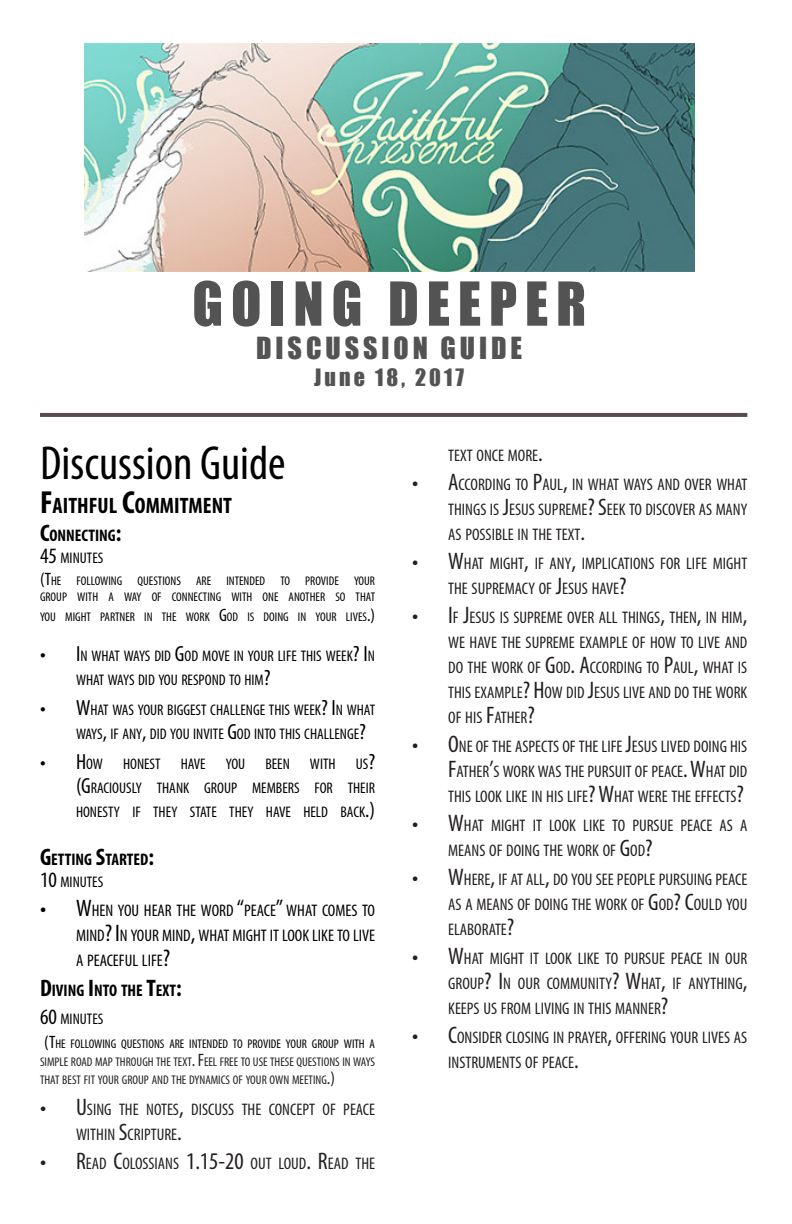
<style>
.page{position:relative;width:792px;height:1224px;background:#fff}
.page>*{position:absolute;margin:0;border:0;box-sizing:border-box;transform-origin:0 0}
.t1{font:56px "Impact";letter-spacing:.14em;color:#545353}
.t2{font:condensed 48px "Myriad Pro";color:#000}
.t3{font:28px "Impact";letter-spacing:.14em;color:#545353}
.t4{font:700 condensed 22.4px "Myriad Pro";color:#000}
.t5{font:22px "Impact";letter-spacing:.14em;color:#545353}
.t6{font:condensed 22px "Myriad Pro";color:#000}
.t7{font:condensed 16.8px/25px "Myriad Pro";color:#231f20;text-align:justify}
.t8{font:condensed 16.8px/25px "Myriad Pro";color:#000;text-align:justify}
.t9{font:700 condensed 16.8px "Myriad Pro";color:#000}
.t10{font:condensed 15.4px/24px "Myriad Pro";color:#000}
.t11{font:condensed 12.6px/18px "Myriad Pro";color:#231f20;text-align:justify}
.t12{font:condensed 12.6px/16px "Myriad Pro";color:#000}
.s1{font-size:32px}
.s2{font-size:24px}
.s3{font-size:22px}
.s4{font-size:18px}
.s5{font-size:15.4px}
.s6{font-size:18px;color:#000}
.s7{color:#000}
</style>
<div class="page">
<hr style="left:40px;top:413px;width:707px;height:4px;background:#5a4a52">
<img style="left:84px;top:43px;width:610px;height:228px">
<p class="t1" style="left:192px;top:260px;width:395px">GOING DEEPER</p>
<p class="t3" style="left:256px;top:327px;width:267px">DISCUSSION GUIDE</p>
<p class="t5" style="left:314px;top:360px;width:151px">June 18, 2017</p>
<p class="t2" style="left:40px;top:434px;width:247px">Discussion Guide</p>
<p class="t4" style="left:40px;top:491px;width:194px"><span class="s1">F</span>AITHFUL <span class="s1">C</span>OMMITMENT</p>
<p class="t9" style="left:40px;top:525px;width:83px"><span class="s2">C</span>ONNECTING<span class="s2">:</span></p>
<p class="t10" style="left:40px;top:546px;width:65px"><span class="s3">45</span> MINUTES</p>
<p class="t12" style="left:40px;top:573px;width:337px"><span class="s4">(</span><span class="s4">T</span>HE FOLLOWING QUESTIONS ARE INTENDED TO PROVIDE YOUR<br>GROUP WITH A WAY OF CONNECTING WITH ONE ANOTHER SO THAT</p>
<p class="t12" style="left:40px;top:609px;width:337px">YOU MIGHT PARTNER IN THE WORK <span class="s4">G</span>OD IS DOING IN YOUR LIVES<span class="s4">.)</span></p>
<p class="t10" style="left:76px;top:644px;width:301px;text-indent:-36px"><span class="s3">• I</span> N WHAT WAYS DID <span class="s3">G</span>OD MOVE IN YOUR LIFE THIS WEEK<span class="s3">? I</span> N<br>WHAT WAYS DID YOU RESPOND TO HIM<span class="s3">?</span></p>
<p class="t10" style="left:76px;top:698px;width:301px;text-indent:-36px"><span class="s3">• W</span>HAT WAS YOUR BIGGEST CHALLENGE THIS WEEK<span class="s3">? I</span> N WHAT<br>WAYS<span class="s3">,</span> IF ANY<span class="s3">,</span> DID YOU INVITE <span class="s3">G</span>OD INTO THIS CHALLENGE<span class="s3">?</span></p>
<p class="t6" style="left:40px;top:748px;width:64px">• H<span class="s5">OW</span></p>
<p class="t10" style="left:123px;top:752px;width:39px">HONEST</p>
<p class="t10" style="left:181px;top:752px;width:27px">HAVE</p>
<p class="t10" style="left:226px;top:752px;width:21px">YOU</p>
<p class="t10" style="left:265px;top:752px;width:26px">BEEN</p>
<p class="t10" style="left:310px;top:752px;width:27px">WITH</p>
<p class="t10" style="left:76px;top:752px;width:301px;text-align:justify;text-indent:280px">US<span class="s3">? (G</span>RACIOUSLY THANK GROUP MEMBERS FOR THEIR HONESTY IF THEY STATE THEY HAVE HELD BACK<span class="s3">.)</span></p>
<p class="t9" style="left:40px;top:849px;width:116px"><span class="s2">G</span>ETTING <span class="s2">S</span>TARTED<span class="s2">:</span></p>
<p class="t10" style="left:40px;top:870px;width:65px"><span class="s3">10</span> MINUTES</p>
<p class="t8" style="left:76px;top:898px;width:301px;text-indent:-36px"><span class="s2">• W</span>HEN YOU HEAR THE WORD <span class="s2">“</span>PEACE<span class="s2">”</span> WHAT COMES TO MIND<span class="s2">? I</span> N YOUR MIND<span class="s2">,</span> WHAT MIGHT IT LOOK LIKE TO LIVE A PEACEFUL LIFE<span class="s2">?</span></p>
<p class="t9" style="left:40px;top:980px;width:143px"><span class="s2">D</span>IVING <span class="s2">I</span> NTO THE <span class="s2">T</span>EXT<span class="s2">:</span></p>
<p class="t10" style="left:40px;top:1007px;width:65px"><span class="s3">60</span> MINUTES</p>
<p class="t11" style="left:40px;top:1035px;width:337px;text-indent:4px"><span class="s6">(T</span><span class="s7">HE FOLLOWING QUESTIONS ARE INTENDED TO PROVIDE YOUR GROUP WITH A </span>SIMPLE ROAD MAP THROUGH THE TEXT<span class="s4">. F</span>EEL FREE TO USE THESE QUESTIONS IN WAYS THAT BEST FIT YOUR GROUP AND THE DYNAMICS OF YOUR OWN MEETING<span class="s4">.)</span></p>
<p class="t7" style="left:76px;top:1097px;width:301px;text-indent:-36px"><span class="s2">• U</span>SING THE NOTES<span class="s2">,</span> DISCUSS THE CONCEPT OF PEACE<br>WITHIN <span class="s2">S</span>CRIPTURE<span class="s2">.</span></p>
<p class="t7" style="left:40px;top:1151px;width:337px"><span class="s2">• R</span>EAD <span class="s2">C</span>OLOSSIANS <span class="s2">1.15-20</span> OUT LOUD<span class="s2">. R</span>EAD THE</p>
<p class="t7" style="left:448px;top:443px;width:96px">TEXT ONCE MORE<span class="s2">.</span></p>
<p class="t7" style="left:448px;top:472px;width:301px;text-indent:-36px"><span class="s2">• A</span>CCORDING TO <span class="s2">P</span>AUL<span class="s2">,</span> IN WHAT WAYS AND OVER WHAT THINGS IS <span class="s2">J</span>ESUS SUPREME<span class="s2">? S</span>EEK TO DISCOVER AS MANY AS POSSIBLE IN THE TEXT<span class="s2">.</span></p>
<p class="t7" style="left:448px;top:551px;width:301px;text-indent:-36px"><span class="s2">• W</span>HAT MIGHT<span class="s2">,</span> IF ANY<span class="s2">,</span> IMPLICATIONS FOR LIFE MIGHT<br>THE SUPREMACY OF <span class="s2">J</span>ESUS HAVE<span class="s2">?</span></p>
<p class="t7" style="left:448px;top:605px;width:301px;text-indent:-36px"><span class="s2">• I</span> F <span class="s2">J</span>ESUS IS SUPREME OVER ALL THINGS<span class="s2">,</span> THEN<span class="s2">,</span> IN HIM<span class="s2">, </span>WE HAVE THE SUPREME EXAMPLE OF HOW TO LIVE AND DO THE WORK OF <span class="s2">G</span>OD<span class="s2">. A</span>CCORDING TO <span class="s2">P</span>AUL<span class="s2">,</span> WHAT IS THIS EXAMPLE<span class="s2">? H</span>OW DID <span class="s2">J</span>ESUS LIVE AND DO THE WORK OF HIS <span class="s2">F</span>ATHER<span class="s2">?</span></p>
<p class="t7" style="left:448px;top:734px;width:301px;text-indent:-36px"><span class="s2">• O</span>NE OF THE ASPECTS OF THE LIFE <span class="s2">J</span>ESUS LIVED DOING HIS <span class="s2">F</span>ATHER<span class="s2">’</span>S WORK WAS THE PURSUIT OF PEACE<span class="s2">. W</span>HAT DID THIS LOOK LIKE IN HIS LIFE<span class="s2">? W</span>HAT WERE THE EFFECTS<span class="s2">?</span></p>
<p class="t7" style="left:448px;top:813px;width:301px;text-indent:-36px"><span class="s2">• W</span>HAT MIGHT IT LOOK LIKE TO PURSUE PEACE AS A<br>MEANS OF DOING THE WORK OF <span class="s2">G</span>OD<span class="s2">?</span></p>
<p class="t7" style="left:448px;top:867px;width:301px;text-indent:-36px"><span class="s2">• W</span>HERE<span class="s2">,</span> IF AT ALL<span class="s2">,</span> DO YOU SEE PEOPLE PURSUING PEACE AS A MEANS OF DOING THE WORK OF <span class="s2">G</span>OD<span class="s2">? C</span>OULD YOU ELABORATE<span class="s2">?</span></p>
<p class="t7" style="left:448px;top:946px;width:301px;text-indent:-36px"><span class="s2">• W</span>HAT MIGHT IT LOOK LIKE TO PURSUE PEACE IN OUR GROUP<span class="s2">? I</span> N OUR COMMUNITY<span class="s2">? W</span>HAT<span class="s2">,</span> IF ANYTHING<span class="s2">, </span>KEEPS US FROM LIVING IN THIS MANNER<span class="s2">?</span></p>
<p class="t7" style="left:448px;top:1025px;width:301px;text-indent:-36px"><span class="s2">• C</span>ONSIDER CLOSING IN PRAYER<span class="s2">,</span> OFFERING YOUR LIVES AS<br>INSTRUMENTS OF PEACE<span class="s2">.</span></p>
</div>
